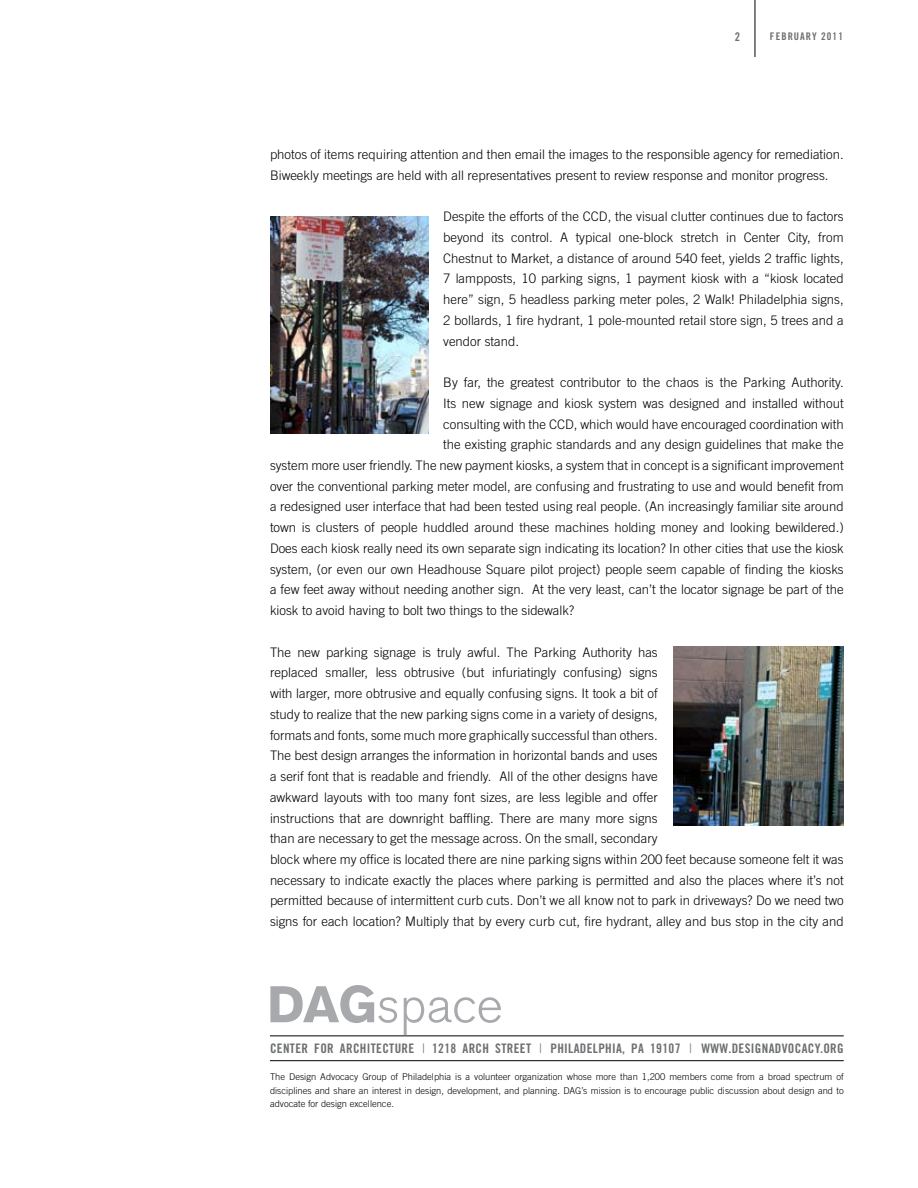
<style>
.page{position:relative;width:918px;height:1188px;background:#fff}
.page>*{position:absolute;margin:0;border:0;box-sizing:border-box;transform-origin:0 0}
.t1{font:300 51px "Akzidenz Grotesk BE";color:#a7a9ac}
.t2{font:300 13.2px/20.7px "Trade Gothic LT Std";color:#000}
.t3{font:13.2px "Trade Gothic LT Std Bd Cn 20";letter-spacing:.025em;color:#6d6f71}
.t4{font:12px "Trade Gothic LT Std Bd Cn 20";color:#6d6f71}
.t5{font:10.5px "Trade Gothic LT Std Bd Cn 20";letter-spacing:.1em;color:#6d6f71}
.t6{font:300 9.3px/13.5px "Trade Gothic LT Std";color:#000;text-align:justify}
.s1{font-weight:700}
.s2{font-family:"Trade Gothic LT Std";font-weight:300}
</style>
<div class="page">
<hr style="left:270px;top:1060px;width:574px;height:1px;background:#000">
<hr style="left:270px;top:1036px;width:574px;height:1px;background:#000">
<hr style="left:755px;top:0;width:1px;height:57px;background:#000">
<img style="left:270px;top:216px;width:159px;height:218px">
<img style="left:674px;top:647px;width:170px;height:179px">
<p class="t4" style="left:735px;top:30px;width:7px">2</p>
<p class="t5" style="left:770px;top:30px;width:75px">FEBRUARY 2011</p>
<p class="t2" style="left:270px;top:144px;width:575px">photos of items requiring attention and then email the images to the responsible agency for remediation.<br>Biweekly meetings are held with all representatives present to review response and monitor progress.</p>
<p class="t2" style="left:443px;top:206px;width:402px;text-align:justify">Despite the efforts of the CCD, the visual clutter continues due to factors beyond its control. A typical one-block stretch in Center City, from Chestnut to Market, a distance of around 540 feet, yields 2 traffic lights, 7 lampposts, 10 parking signs, 1 payment kiosk with a “kiosk located here” sign, 5 headless parking meter poles, 2 Walk! Philadelphia signs, 2 bollards, 1 fire hydrant, 1 pole-mounted retail store sign, 5 trees and a vendor stand.</p>
<p class="t2" style="left:443px;top:372px;width:402px">By far, the greatest contributor to the chaos is the Parking Authority.</p>
<p class="t2" style="left:443px;top:393px;width:402px">Its new signage and kiosk system was designed and installed without</p>
<p class="t2" style="left:443px;top:413px;width:402px">consulting with the CCD, which would have encouraged coordination with</p>
<p class="t2" style="left:443px;top:434px;width:402px">the existing graphic standards and any design guidelines that make the</p>
<p class="t2" style="left:270px;top:455px;width:575px">system more user friendly. The new payment kiosks, a system that in concept is a significant improvement</p>
<p class="t2" style="left:270px;top:476px;width:575px">over the conventional parking meter model, are confusing and frustrating to use and would benefit from</p>
<p class="t2" style="left:270px;top:496px;width:575px">a redesigned user interface that had been tested using real people. (An increasingly familiar site around</p>
<p class="t2" style="left:270px;top:517px;width:575px">town is clusters of people huddled around these machines holding money and looking bewildered.)</p>
<p class="t2" style="left:270px;top:538px;width:575px">Does each kiosk really need its own separate sign indicating its location? In other cities that use the kiosk</p>
<p class="t2" style="left:270px;top:558px;width:575px">system, (or even our own Headhouse Square pilot project) people seem capable of finding the kiosks</p>
<p class="t2" style="left:270px;top:579px;width:575px">a few feet away without needing another sign. At the very least, can’t the locator signage be part of the</p>
<p class="t2" style="left:270px;top:600px;width:306px">kiosk to avoid having to bolt two things to the sidewalk?</p>
<p class="t2" style="left:270px;top:641px;width:575px">The new parking signage is truly awful. The Parking Authority has<br>replaced smaller, less obtrusive (but infuriatingly confusing) signs<br>with larger, more obtrusive and equally confusing signs. It took a bit of<br>study to realize that the new parking signs come in a variety of designs,<br>formats and fonts, some much more graphically successful than others.<br>The best design arranges the information in horizontal bands and uses<br>a serif font that is readable and friendly. All of the other designs have<br>awkward layouts with too many font sizes, are less legible and offer<br>instructions that are downright baffling. There are many more signs<br>than are necessary to get the message across. On the small, secondary<br>block where my office is located there are nine parking signs within 200 feet because someone felt it was necessary to indicate exactly the places where parking is permitted and also the places where it’s not permitted because of intermittent curb cuts. Don’t we all know not to park in driveways? Do we need two signs for each location? Multiply that by every curb cut, fire hydrant, alley and bus stop in the city and</p>
<h1 class="t1" style="left:267px;top:976px;width:237px"><span class="s1">DAG</span>space</h1>
<p class="t3" style="left:270px;top:1041px;width:575px">CENTER FOR ARCHITECTURE <span class="s2">|</span> 1218 ARCH STREET <span class="s2">|</span> PHILADELPHIA, PA 19107 <span class="s2">|</span> WWW.DESIGNADVOCACY.ORG</p>
<p class="t6" style="left:270px;top:1070px;width:575px">The Design Advocacy Group of Philadelphia is a volunteer organization whose more than 1,200 members come from a broad spectrum of disciplines and share an interest in design, development, and planning. DAG’s mission is to encourage public discussion about design and to advocate for design excellence.</p>
</div>
